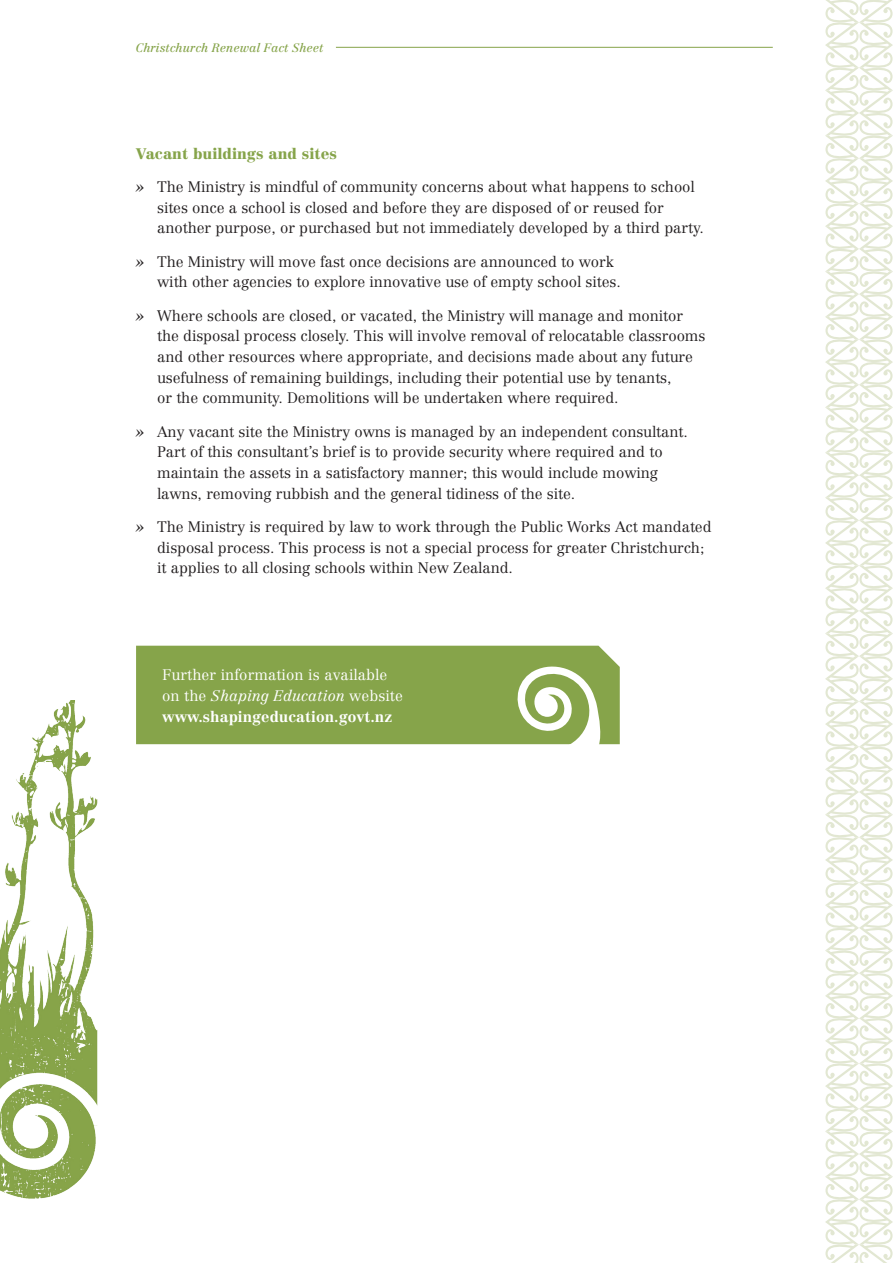
<style>
.page{position:relative;width:893px;height:1263px;background:#fff}
.page>*{position:absolute;margin:0;border:0;box-sizing:border-box;transform-origin:0 0}
.Bullets{font:300 15px/20.7px "Centennial";letter-spacing:-.005em;color:#231f20}
.Body{font:300 15px/21px "Centennial";letter-spacing:.005em;color:#fff}
.Body-2{font:900 15px "Centennial";letter-spacing:.005em;color:#86a44a}
.t1{font:italic 12px "Centennial";color:#86a44a}
.s1{font-style:italic}
.s2{font-weight:700}
</style>
<div class="page">
<hr style="left:336px;top:47px;width:437px;height:1px;background:#86a44a">
<img style="left:0;top:700px;width:98px;height:499px">
<svg style="left:825px;top:0;width:68px;height:1263px"></svg>
<div style="left:136px;top:646px;width:484px;height:98px;background:#86a44a"></div>
<svg style="left:508px;top:665px;width:96px;height:80px"></svg>
<p class="t1" style="left:136px;top:40px;width:189px">Christchurch Renewal Fact Sheet</p>
<p class="Body-2" style="left:136px;top:144px;width:203px">Vacant buildings and sites</p>
<p class="Bullets" style="left:157px;top:176px;width:548px;text-indent:-21px"><span class="s1">»</span> The Ministry is mindful of community concerns about what happens to school sites once a school is closed and before they are disposed of or reused for another purpose, or purchased but not immediately developed by a third party.</p>
<p class="Bullets" style="left:157px;top:251px;width:465px;text-indent:-21px"><span class="s1">»</span> The Ministry will move fast once decisions are announced to work with other agencies to explore innovative use of empty school sites.</p>
<p class="Bullets" style="left:157px;top:305px;width:550px;text-indent:-21px"><span class="s1">»</span> Where schools are closed, or vacated, the Ministry will manage and monitor the disposal process closely. This will involve removal of relocatable classrooms and other resources where appropriate, and decisions made about any future usefulness of remaining buildings, including their potential use by tenants,<br>or the community. Demolitions will be undertaken where required.</p>
<p class="Bullets" style="left:157px;top:421px;width:532px;text-indent:-21px"><span class="s1">»</span> Any vacant site the Ministry owns is managed by an independent consultant.<br>Part of this consultant’s brief is to provide security where required and to maintain the assets in a satisfactory manner; this would include mowing lawns, removing rubbish and the general tidiness of the site.</p>
<p class="Bullets" style="left:157px;top:516px;width:556px;text-indent:-21px"><span class="s1">»</span> The Ministry is required by law to work through the Public Works Act mandated disposal process. This process is not a special process for greater Christchurch; it applies to all closing schools within New Zealand.</p>
<p class="Body" style="left:162px;top:664px;width:242px">Further information is available on the <span class="s1">Shaping Education</span> website <span class="s2">www.shapingeducation.govt.nz</span></p>
</div>
